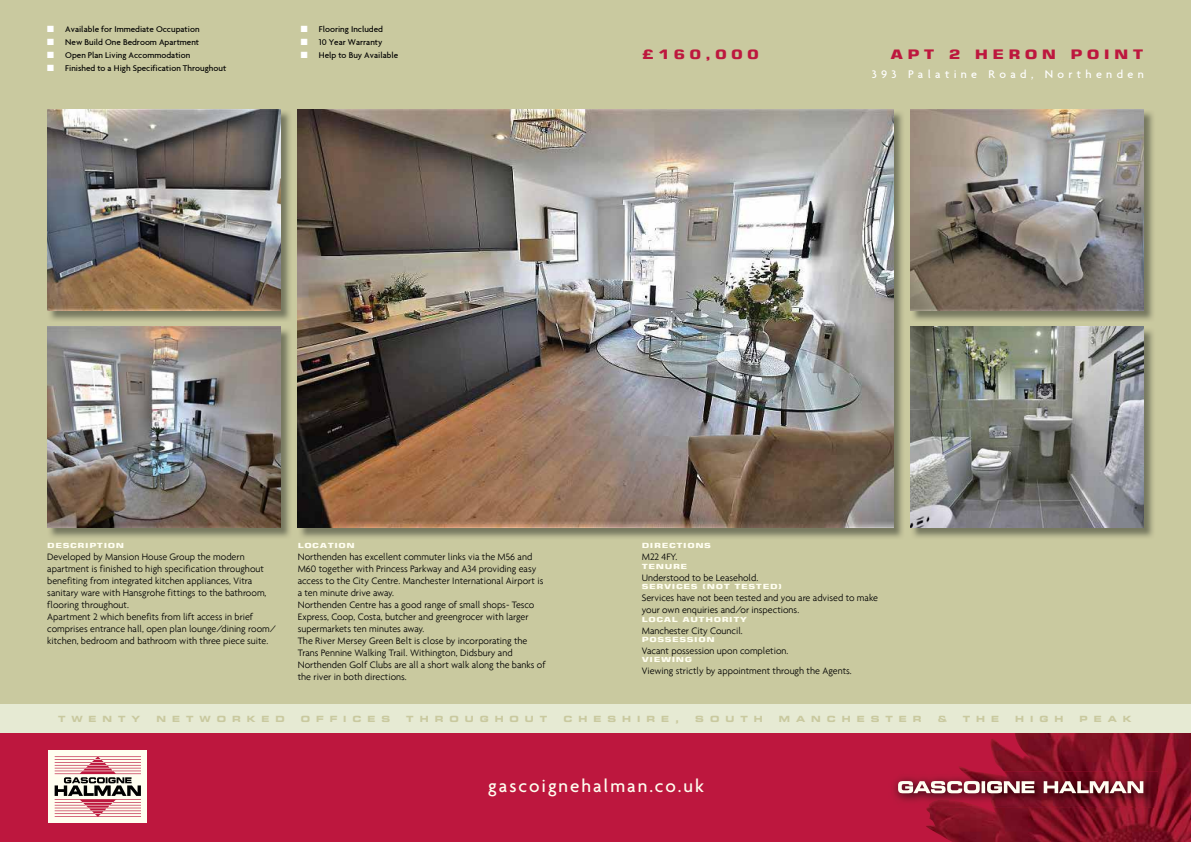
<style>
.page{position:relative;width:1191px;height:842px;background:#fff}
.page>*{position:absolute;margin:0;border:0;box-sizing:border-box;transform-origin:0 0}
.t1{font:500 19px "Agenda";letter-spacing:.1em;color:#fffef0}
.t2{font:700 13px "Square 721 BT";letter-spacing:.255em;color:#bd173e;scale:1.3 1}
.t3{font:500 12px "Agenda";letter-spacing:.36em;color:#fff}
.t4{font:300 10px/12px "Agenda";color:#000}
.t5{font:500 9px "Agenda";color:#000}
.t6{font:700 expanded 8.5px "Square 721 BT";letter-spacing:.705em;color:#c9c99f}
.t7{font:700 7px "Square 721 BT";letter-spacing:.06em;color:#fffef0;scale:1.4 1}
.s1{color:#fff}
</style>
<div class="page">
<div style="left:0;top:723px;width:1191px;height:119px;background:#bd173e"></div>
<img style="left:926px;top:733px;width:254px;height:93px">
<img style="left:894px;top:777px;width:32px;height:25px">
<img style="left:926px;top:771px;width:232px;height:37px">
<svg style="left:898px;top:781px;width:81px;height:12px"></svg>
<svg style="left:981px;top:781px;width:4px;height:12px"></svg>
<svg style="left:987px;top:781px;width:47px;height:12px"></svg>
<svg style="left:1043px;top:781px;width:100px;height:12px"></svg>
<div style="left:0;top:0;width:1191px;height:706px;background:#c9c99f"></div>
<div style="left:0;top:705px;width:1191px;height:28px;background:#e6ead3"></div>
<div style="left:49px;top:750px;width:98px;height:73px;background:#fffef0"></div>
<svg style="left:55px;top:756px;width:86px;height:61px"></svg>
<img style="left:49px;top:111px;width:241px;height:210px">
<img style="left:47px;top:110px;width:234px;height:201px">
<img style="left:49px;top:329px;width:241px;height:209px">
<img style="left:47px;top:327px;width:234px;height:201px">
<img style="left:912px;top:110px;width:241px;height:211px">
<img style="left:910px;top:110px;width:233px;height:201px">
<img style="left:300px;top:110px;width:603px;height:428px">
<img style="left:298px;top:110px;width:595px;height:418px">
<img style="left:912px;top:328px;width:241px;height:210px">
<img style="left:910px;top:327px;width:233px;height:201px">
<p class="t5" style="left:47px;top:24px;width:154px"><span class="s1">■</span> Available for Immediate Occupation</p>
<p class="t5" style="left:47px;top:37px;width:153px"><span class="s1">■</span> New Build One Bedroom Apartment</p>
<p class="t5" style="left:47px;top:50px;width:145px"><span class="s1">■</span> Open Plan Living Accommodation</p>
<p class="t5" style="left:47px;top:63px;width:181px"><span class="s1">■</span> Finished to a High Specification Throughout</p>
<p class="t5" style="left:301px;top:24px;width:84px"><span class="s1">■</span> Flooring Included</p>
<p class="t5" style="left:301px;top:37px;width:83px"><span class="s1">■</span> 10 Year Warranty</p>
<p class="t5" style="left:301px;top:50px;width:99px"><span class="s1">■</span> Help to Buy Available</p>
<h2 class="t2" style="left:642px;top:47px;width:91px">£160,000</h2>
<h2 class="t2" style="left:890px;top:47px;width:196px">APT 2 HERON POINT</h2>
<p class="t3" style="left:871px;top:67px;width:273px">393 Palatine Road, Northenden</p>
<p class="t7" style="left:47px;top:542px;width:56px">DESCRIPTION</p>
<p class="t4" style="left:47px;top:551px;width:230px">Developed by Mansion House Group the modern apartment is finished to high specification throughout benefiting from integrated kitchen appliances, Vitra sanitary ware with Hansgrohe fittings to the bathroom, flooring throughout.<br>Apartment 2 which benefits from lift access in brief comprises entrance hall, open plan lounge/dining room/ kitchen, bedroom and bathroom with three piece suite.</p>
<p class="t7" style="left:298px;top:542px;width:42px">LOCATION</p>
<p class="t4" style="left:298px;top:551px;width:249px">Northenden has excellent commuter links via the M56 and M60 together with Princess Parkway and A34 providing easy access to the City Centre. Manchester International Airport is a ten minute drive away.<br>Northenden Centre has a good range of small shops- Tesco Express, Coop, Costa, butcher and greengrocer with larger supermarkets ten minutes away.<br>The River Mersey Green Belt is close by incorporating the Trans Pennine Walking Trail. Withington, Didsbury and Northenden Golf Clubs are all a short walk along the banks of the river in both directions.</p>
<p class="t7" style="left:642px;top:542px;width:51px">DIRECTIONS</p>
<p class="t4" style="left:642px;top:551px;width:37px">M22 4FY.</p>
<p class="t7" style="left:642px;top:562px;width:34px">TENURE</p>
<p class="t4" style="left:642px;top:571px;width:118px">Understood to be Leasehold.</p>
<p class="t7" style="left:642px;top:582px;width:102px">SERVICES (NOT TESTED)</p>
<p class="t4" style="left:642px;top:592px;width:238px">Services have not been tested and you are advised to make your own enquiries and/or inspections.</p>
<p class="t7" style="left:642px;top:615px;width:77px">LOCAL AUTHORITY</p>
<p class="t4" style="left:642px;top:624px;width:102px">Manchester City Council.</p>
<p class="t7" style="left:642px;top:635px;width:54px">POSSESSION</p>
<p class="t4" style="left:642px;top:645px;width:148px">Vacant possession upon completion.</p>
<p class="t7" style="left:642px;top:656px;width:37px">VIEWING</p>
<p class="t4" style="left:642px;top:665px;width:211px">Viewing strictly by appointment through the Agents.</p>
<p class="t6" style="left:58px;top:714px;width:84px">TWENTY</p>
<p class="t6" style="left:156px;top:714px;width:130px">NETWORKED</p>
<p class="t6" style="left:301px;top:714px;width:91px">OFFICES</p>
<p class="t6" style="left:406px;top:714px;width:143px">THROUGHOUT</p>
<p class="t6" style="left:563px;top:714px;width:117px">CHESHIRE,</p>
<p class="t6" style="left:695px;top:714px;width:69px">SOUTH</p>
<p class="t6" style="left:779px;top:714px;width:144px">MANCHESTER</p>
<p class="t6" style="left:937px;top:714px;width:10px">&amp;</p>
<p class="t6" style="left:962px;top:714px;width:38px">THE</p>
<p class="t6" style="left:1015px;top:714px;width:50px">HIGH</p>
<p class="t6" style="left:1079px;top:714px;width:54px">PEAK</p>
<h1 class="t1" style="left:488px;top:774px;width:217px">gascoignehalman.co.uk</h1>
</div>
